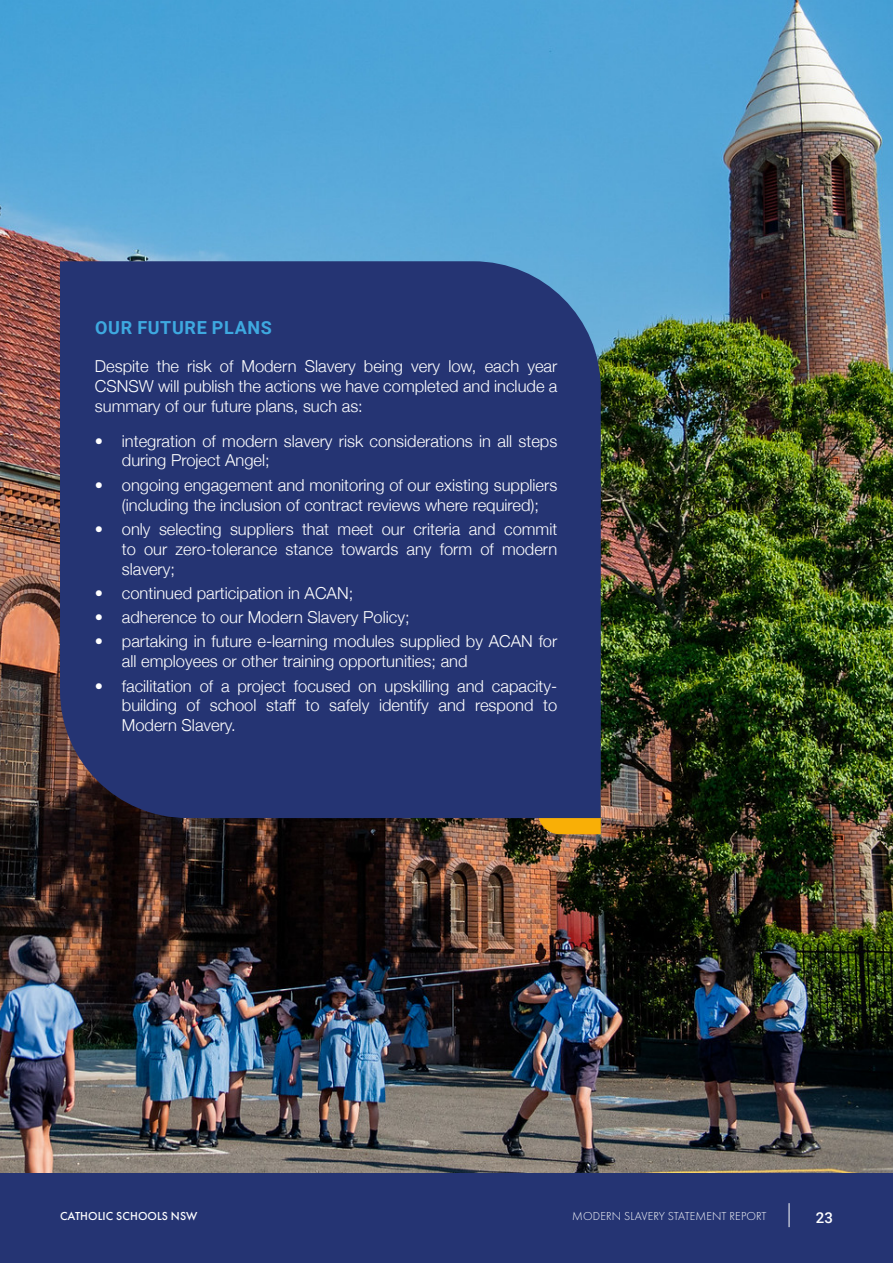
<style>
.page{position:relative;width:893px;height:1263px;background:#253473}
.page>*{position:absolute;margin:0;border:0;box-sizing:border-box;transform-origin:0 0}
.t1{font:700 18px "Roboto";letter-spacing:.035em;color:#3ea9e0}
.t2{font:300 16.5px/19.8px "Helvetica Neue";color:#fff;text-align:justify}
.t3{font:500 15px "Roboto";color:#fff}
.t4{font:300 12px "Futura PT";letter-spacing:.01em;color:#fff}
.t5{font:500 12px "Futura PT";letter-spacing:.01em;color:#fff}
</style>
<div class="page">
<img style="left:0;top:0;width:893px;height:1173px">
<svg style="left:537px;top:818px;width:64px;height:17px"></svg>
<svg style="left:60px;top:261px;width:541px;height:557px"></svg>
<div style="left:90px;top:311px;width:472px;height:33px;background:#253473"></div>
<svg style="left:789px;top:1203px;width:1px;height:24px"></svg>
<p class="t1" style="left:95px;top:315px;width:178px">OUR FUTURE PLANS</p>
<p class="t2" style="left:95px;top:355px;width:464px">Despite the risk of Modern Slavery being very low, each year CSNSW will publish the actions we have completed and include a summary of our future plans, such as:</p>
<p class="t2" style="left:122px;top:430px;width:437px;text-indent:-27px">• integration of modern slavery risk considerations in all steps during Project Angel;</p>
<p class="t2" style="left:95px;top:474px;width:464px;text-align:center">• ongoing engagement and monitoring of our existing suppliers (including the inclusion of contract reviews where required);</p>
<p class="t2" style="left:122px;top:518px;width:437px;text-indent:-27px">• only selecting suppliers that meet our criteria and commit to our zero-tolerance stance towards any form of modern slavery;</p>
<p class="t2" style="left:95px;top:582px;width:260px">• continued participation in ACAN;</p>
<p class="t2" style="left:95px;top:606px;width:316px">• adherence to our Modern Slavery Policy;</p>
<p class="t2" style="left:122px;top:630px;width:437px;text-indent:-27px">• partaking in future e-learning modules supplied by ACAN for all employees or other training opportunities; and</p>
<p class="t2" style="left:122px;top:674px;width:437px;text-indent:-27px">• facilitation of a project focused on upskilling and capacity&shy;building of school staff to safely identify and respond to Modern Slavery.</p>
<p class="t5" style="left:60px;top:1208px;width:139px">CATHOLIC SCHOOLS NSW</p>
<p class="t4" style="left:572px;top:1209px;width:196px">MODERN SLAVERY STATEMENT REPORT</p>
<p class="t3" style="left:816px;top:1207px;width:19px">23</p>
</div>
